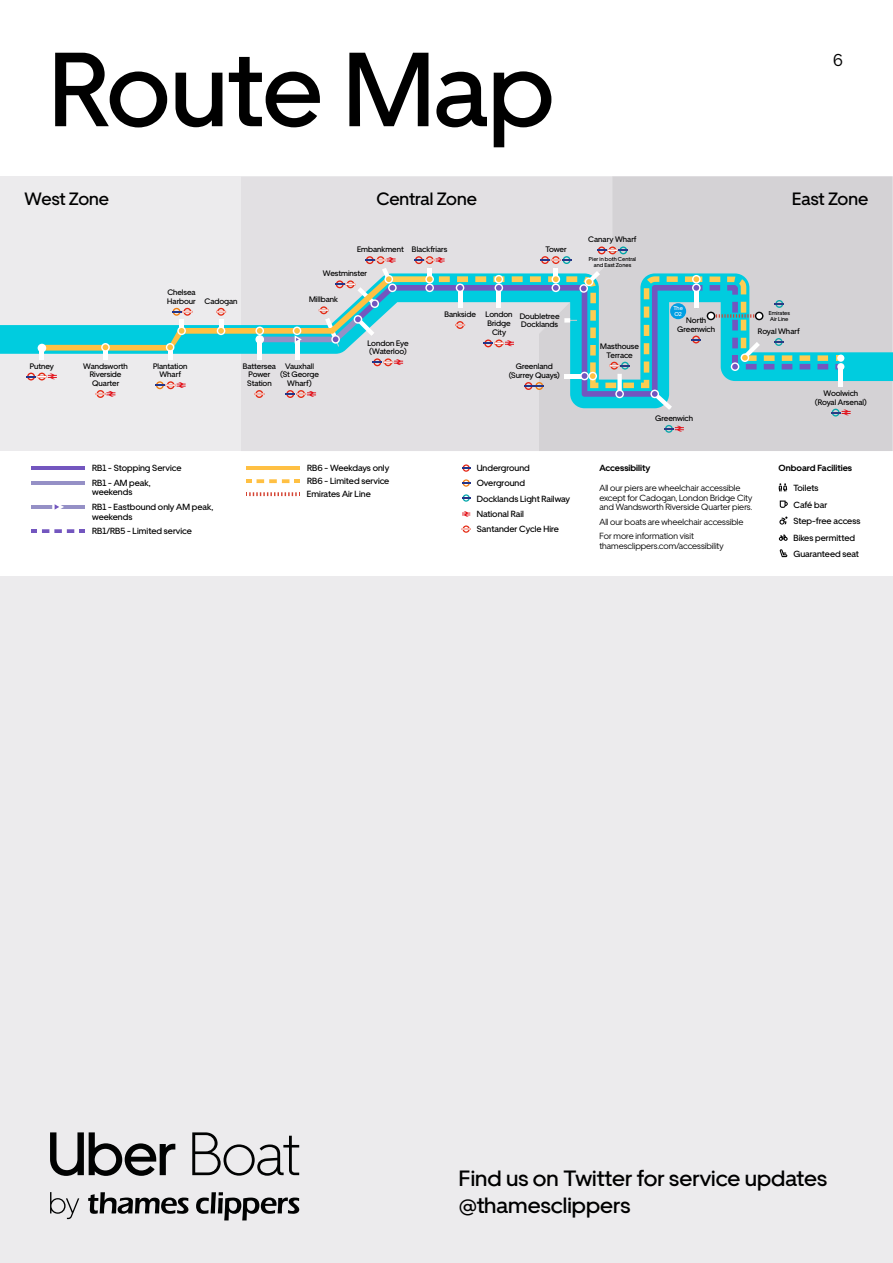
<style>
.page{position:relative;width:893px;height:1263px;background:#fff}
.page>*{position:absolute;margin:0;border:0;box-sizing:border-box;transform-origin:0 0}
.t1{font:500 105px "Uber Move";color:#000}
.t2{font:500 22.5px/27px "Uber Move";color:#000}
.t3{font:500 17.85px "Uber Move";color:#000}
.t4{font:17.55px "Uber Move Text";color:#000}
.t5{font:500 8.85px/16.5px "Uber Move";color:#000}
.t6{font:8.85px/9.6px "Uber Move";color:#000}
.t7{font:700 8.85px "Uber Move";color:#000}
.t8{font:500 7.95px/8.7px "Uber Move";letter-spacing:-.005em;color:#000;text-align:center}
.t9{font:500 5.7px/6.8px "Uber Move";color:#000;text-align:center}
.t10{font:500 5.7px/6.1px "Uber Move";color:#fff}
</style>
<div class="page">
<hr style="left:246px;top:466px;width:54px;height:4px;background:#ffc043">
<svg style="left:246px;top:479px;width:5px;height:4px"></svg>
<svg style="left:257px;top:479px;width:32px;height:4px"></svg>
<svg style="left:295px;top:479px;width:5px;height:4px"></svg>
<svg style="left:246px;top:492px;width:54px;height:4px"></svg>
<div style="left:0;top:576px;width:893px;height:687px;background:#ecebed"></div>
<div style="left:240px;top:176px;width:299px;height:275px;background:#e2e0e3"></div>
<div style="left:0;top:176px;width:240px;height:275px;background:#ecebed"></div>
<svg style="left:539px;top:176px;width:354px;height:275px;background:#d6d4d7"></svg>
<svg style="left:0;top:273px;width:893px;height:135px"></svg>
<svg style="left:664px;top:425px;width:20px;height:8px"></svg>
<hr style="left:32px;top:466px;width:53px;height:4px;background:#7356bf">
<hr style="left:32px;top:481px;width:53px;height:4px;background:#9590c6">
<svg style="left:32px;top:529px;width:53px;height:4px"></svg>
<hr style="left:32px;top:505px;width:53px;height:4px;background:#9590c6">
<svg style="left:52px;top:504px;width:12px;height:6px"></svg>
<svg style="left:461px;top:525px;width:10px;height:8px"></svg>
<svg style="left:462px;top:511px;width:8px;height:6px"></svg>
<svg style="left:462px;top:479px;width:9px;height:8px"></svg>
<svg style="left:462px;top:494px;width:9px;height:8px"></svg>
<svg style="left:462px;top:464px;width:9px;height:8px"></svg>
<svg style="left:779px;top:535px;width:9px;height:6px"></svg>
<svg style="left:780px;top:500px;width:8px;height:8px"></svg>
<svg style="left:779px;top:483px;width:8px;height:8px"></svg>
<svg style="left:779px;top:517px;width:8px;height:8px"></svg>
<svg style="left:779px;top:549px;width:8px;height:8px"></svg>
<svg style="left:26px;top:246px;width:825px;height:171px"></svg>
<div style="left:837px;top:355px;width:7px;height:7px;background:#fff;border-radius:50%"></div>
<svg style="left:50px;top:1132px;width:125px;height:44px"></svg>
<svg style="left:192px;top:1132px;width:107px;height:44px"></svg>
<svg style="left:50px;top:1192px;width:29px;height:27px"></svg>
<svg style="left:88px;top:1192px;width:100px;height:22px"></svg>
<svg style="left:196px;top:1192px;width:103px;height:28px"></svg>
<h1 class="t1" style="left:50px;top:24px;width:506px">Route Map</h1>
<h3 class="t4" style="left:833px;top:49px;width:12px">6</h3>
<h3 class="t3" style="left:25px;top:192px;width:86px">West Zone</h3>
<h3 class="t3" style="left:376px;top:192px;width:102px">Central Zone</h3>
<h3 class="t3" style="left:792px;top:192px;width:78px">East Zone</h3>
<p class="t8" style="left:357px;top:246px;width:92px">Embankment Blackfriars</p>
<p class="t8" style="left:545px;top:246px;width:23px">Tower</p>
<p class="t8" style="left:167px;top:288px;width:30px;text-align:left">Chelsea<br>Harbour</p>
<p class="t8" style="left:323px;top:270px;width:46px">Westminster</p>
<p class="t8" style="left:204px;top:297px;width:35px">Cadogan</p>
<p class="t8" style="left:309px;top:296px;width:30px">Millbank</p>
<p class="t8" style="left:367px;top:339px;width:43px;text-align:left">London Eye (Waterloo)</p>
<p class="t8" style="left:153px;top:362px;width:36px">Plantation<br>Wharf</p>
<p class="t8" style="left:30px;top:362px;width:26px">Putney</p>
<p class="t8" style="left:280px;top:362px;width:40px">Vauxhall (St George<br>Wharf)</p>
<p class="t8" style="left:83px;top:362px;width:46px">Wandsworth<br>Riverside<br>Quarter</p>
<p class="t8" style="left:243px;top:362px;width:35px">Battersea<br>Power<br>Station</p>
<p class="t8" style="left:444px;top:310px;width:70px">Bankside London</p>
<p class="t8" style="left:487px;top:319px;width:25px">Bridge</p>
<p class="t8" style="left:492px;top:328px;width:16px">City</p>
<p class="t8" style="left:509px;top:363px;width:53px">Greenland (Surrey Quays)</p>
<p class="t8" style="left:520px;top:312px;width:41px;text-align:left">Doubletree<br>Docklands</p>
<p class="t8" style="left:588px;top:236px;width:50px">Canary Wharf</p>
<p class="t9" style="left:589px;top:256px;width:49px">Pier in both Central and East Zones</p>
<p class="t8" style="left:600px;top:342px;width:40px">Masthouse<br>Terrace</p>
<p class="t10" style="left:673px;top:305px;width:11px">The<br>O2</p>
<p class="t8" style="left:677px;top:316px;width:40px">North<br>Greenwich</p>
<p class="t8" style="left:655px;top:414px;width:40px">Greenwich</p>
<p class="t9" style="left:769px;top:310px;width:23px;line-height:6.1px;text-align:left">Emirates<br>Air Line</p>
<p class="t8" style="left:758px;top:327px;width:43px">Royal Wharf</p>
<p class="t8" style="left:815px;top:389px;width:53px">Woolwich (Royal Arsenal)</p>
<p class="t5" style="left:92px;top:461px;width:91px;line-height:14.7px">RB1 - Stopping Service<br>RB1 - AM peak,</p>
<p class="t5" style="left:92px;top:486px;width:122px;line-height:14.5px">weekends<br>RB1 - Eastbound only AM peak,</p>
<p class="t5" style="left:92px;top:510px;width:101px;line-height:14.5px">weekends<br>RB1/RB5 - Limited service</p>
<p class="t5" style="left:307px;top:462px;width:84px;line-height:13px;text-align:justify">RB6 - Weekdays only RB6 - Limited service Emirates Air Line</p>
<p class="t5" style="left:477px;top:461px;width:95px;line-height:15.3px">Underground<br>Overground<br>Docklands Light Railway</p>
<p class="t7" style="left:778px;top:464px;width:75px">Onboard Facilities</p>
<p class="t7" style="left:599px;top:464px;width:53px">Accessibility</p>
<p class="t6" style="left:599px;top:484px;width:154px">All our piers are wheelchair accessible except for Cadogan, London Bridge City and Wandsworth Riverside Quarter piers.</p>
<p class="t6" style="left:599px;top:515px;width:145px;line-height:14.5px">All our boats are wheelchair accessible<br>For more information visit</p>
<p class="t6" style="left:599px;top:542px;width:126px">thamesclippers.com/accessibility</p>
<p class="t5" style="left:793px;top:481px;width:69px">Toilets<br>Café bar<br>Step-free access<br>Bikes permitted<br>Guaranteed seat</p>
<p class="t5" style="left:477px;top:507px;width:84px;line-height:15.3px">National Rail<br>Santander Cycle Hire</p>
<h2 class="t2" style="left:459px;top:1164px;width:370px">Find us on Twitter for service updates @thamesclippers</h2>
</div>
